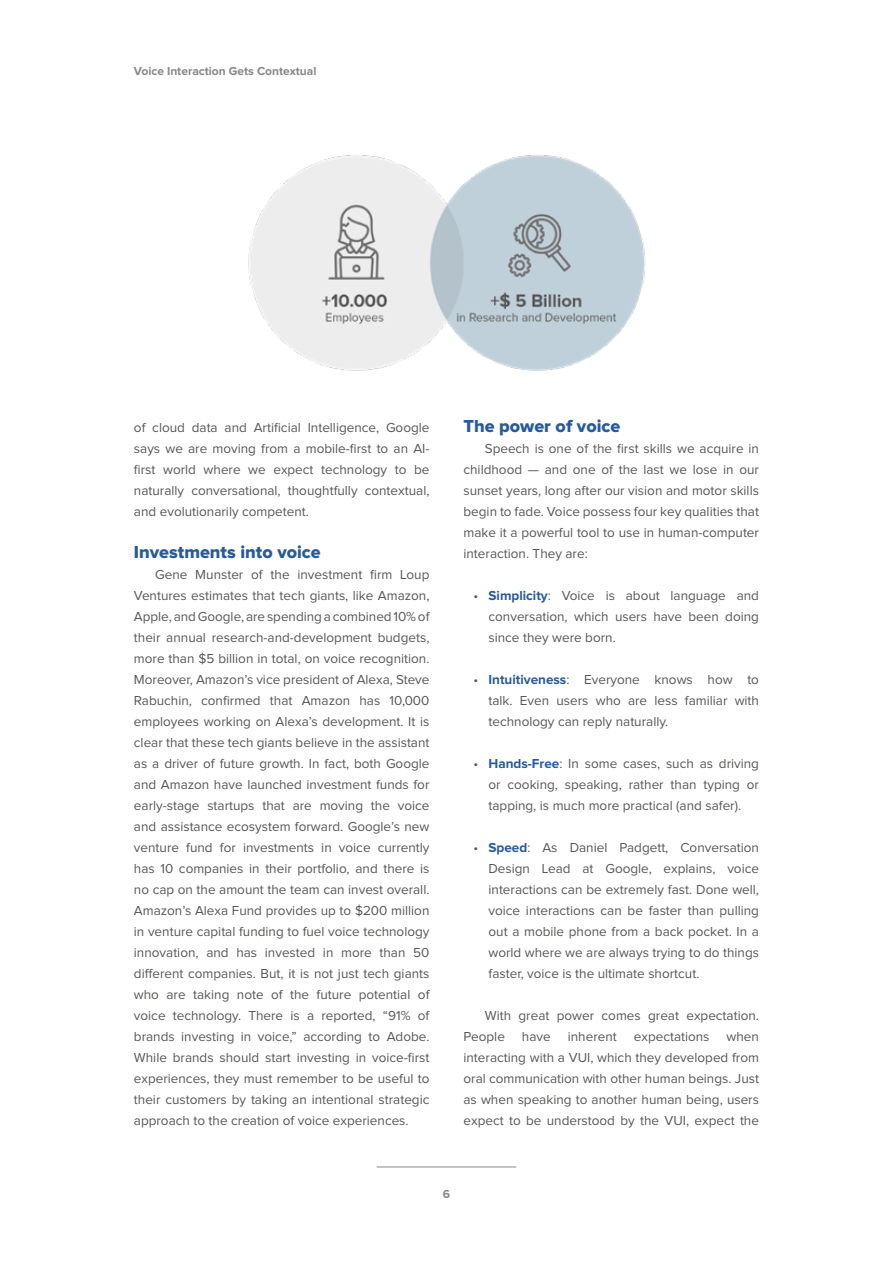
<style>
.page{position:relative;width:893px;height:1263px;background:#fff}
.page>*{position:absolute;margin:0;border:0;box-sizing:border-box;transform-origin:0 0}
.t1{font:18px "Proxima Nova Extrabld";color:#275b9b}
.t2{font:13.5px/21px "Proxima Nova";color:#575756;text-align:justify}
.t3{font:700 12px "Proxima Nova";color:#878787}
.s1{font-weight:700;color:#275b9b}
</style>
<div class="page">
<hr style="left:377px;top:1167px;width:139px;height:1px;background:#878787">
<img style="left:248px;top:155px;width:397px;height:216px">
<p class="t3" style="left:134px;top:66px;width:184px">Voice Interaction Gets Contextual</p>
<p class="t2" style="left:134px;top:418px;width:297px">of cloud data and Artificial Intelligence, Google says we are moving from a mobile-first to an AI&shy;first world where we expect technology to be naturally conversational, thoughtfully contextual, and evolutionarily competent.</p>
<h1 class="t1" style="left:134px;top:544px;width:188px">Investments into voice</h1>
<p class="t2" style="left:134px;top:565px;width:297px;text-indent:21px">Gene Munster of the investment firm Loup Ventures estimates that tech giants, like Amazon, Apple, and Google, are spending a combined 10% of their annual research-and-development budgets, more than $5 billion in total, on voice recognition.<br>Moreover, Amazon’s vice president of Alexa, Steve Rabuchin, confirmed that Amazon has 10,000 employees working on Alexa’s development. It is clear that these tech giants believe in the assistant as a driver of future growth. In fact, both Google and Amazon have launched investment funds for early-stage startups that are moving the voice and assistance ecosystem forward. Google’s new venture fund for investments in voice currently has 10 companies in their portfolio, and there is no cap on the amount the team can invest overall.<br>Amazon’s Alexa Fund provides up to $200 million in venture capital funding to fuel voice technology innovation, and has invested in more than 50 different companies. But, it is not just tech giants who are taking note of the future potential of voice technology. There is a reported, “91% of brands investing in voice,” according to Adobe.<br>While brands should start investing in voice-first experiences, they must remember to be useful to their customers by taking an intentional strategic approach to the creation of voice experiences.</p>
<h1 class="t1" style="left:463px;top:418px;width:158px">The power of voice</h1>
<p class="t2" style="left:463px;top:439px;width:297px;text-indent:21px">Speech is one of the first skills we acquire in childhood — and one of the last we lose in our sunset years, long after our vision and motor skills begin to fade. Voice possess four key qualities that make it a powerful tool to use in human-computer interaction. They are:</p>
<p class="t2" style="left:488px;top:586px;width:272px;text-indent:-15px">• <span class="s1">Simplicity</span>: Voice is about language and conversation, which users have been doing since they were born.</p>
<p class="t2" style="left:488px;top:670px;width:272px;text-indent:-15px">• <span class="s1">Intuitiveness</span>: Everyone knows how to talk. Even users who are less familiar with technology can reply naturally.</p>
<p class="t2" style="left:488px;top:754px;width:272px;text-indent:-15px">• <span class="s1">Hands-Free</span>: In some cases, such as driving or cooking, speaking, rather than typing or tapping, is much more practical (and safer).</p>
<p class="t2" style="left:488px;top:838px;width:272px;text-indent:-15px">• <span class="s1">Speed</span>: As Daniel Padgett, Conversation Design Lead at Google, explains, voice interactions can be extremely fast. Done well, voice interactions can be faster than pulling out a mobile phone from a back pocket. In a world where we are always trying to do things faster, voice is the ultimate shortcut.</p>
<p class="t2" style="left:463px;top:1006px;width:297px;text-indent:21px">With great power comes great expectation.<br>People</p>
<p class="t2" style="left:463px;top:1027px;width:297px;text-indent:263px">when interacting with a VUI, which they developed from oral communication with other human beings. Just as when speaking to another human being, users expect to be understood by the VUI, expect the</p>
<p class="t2" style="left:522px;top:1027px;width:30px">have</p>
<p class="t2" style="left:568px;top:1027px;width:51px">inherent</p>
<p class="t2" style="left:634px;top:1027px;width:77px">expectations</p>
<p class="t3" style="left:443px;top:1188px;width:9px">6</p>
</div>
